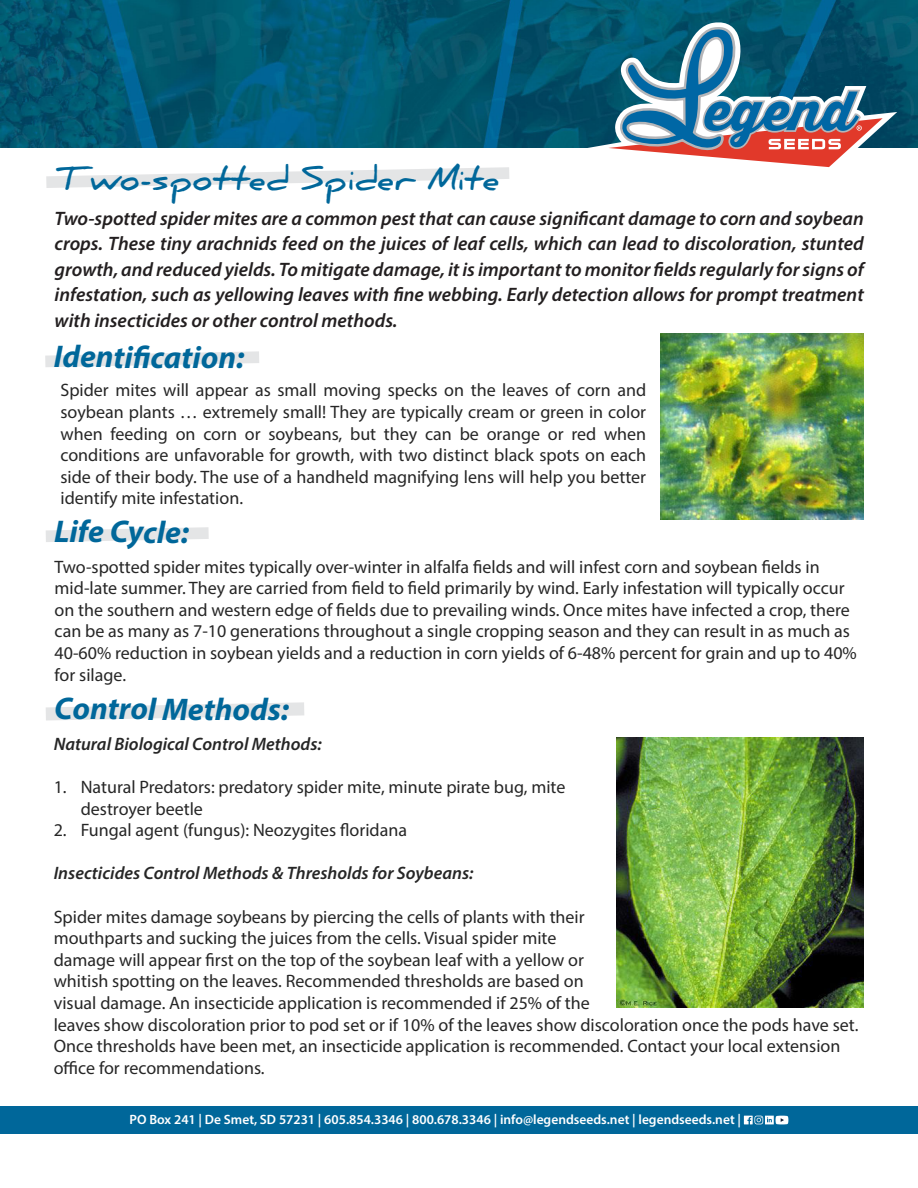
<style>
.page{position:relative;width:918px;height:1188px;background:#fff}
.page>*{position:absolute;margin:0;border:0;box-sizing:border-box;transform-origin:0 0}
.t1{font:italic 700 31.5px "Myriad Pro";color:#00679a}
.t2{font:700 31.5px "Daniel";color:#00679a}
.t3{font:italic 600 19.5px/25.5px "Myriad Pro";color:#231f20;text-align:justify}
.t4{font:18px/21.6px "Myriad Pro";color:#262626}
.t5{font:italic 600 18px "Myriad Pro";color:#262626}
.t6{font:600 13.5px "Myriad Pro";color:#fff}
</style>
<div class="page">
<svg style="left:45px;top:351px;width:214px;height:16px"></svg>
<svg style="left:46px;top:167px;width:463px;height:21px"></svg>
<div style="left:0;top:1107px;width:918px;height:27px;background:#00679a"></div>
<svg style="left:744px;top:1116px;width:44px;height:8px"></svg>
<img style="left:661px;top:334px;width:203px;height:186px">
<img style="left:0;top:0;width:918px;height:148px">
<svg style="left:585px;top:22px;width:312px;height:126px;background:#09566f"></svg>
<svg style="left:608px;top:25px;width:275px;height:143px"></svg>
<svg style="left:46px;top:527px;width:163px;height:15px"></svg>
<svg style="left:46px;top:702px;width:258px;height:19px"></svg>
<img style="left:616px;top:737px;width:248px;height:271px">
<p class="t2" style="left:55px;top:160px;width:447px">Two-spotted Spider Mite</p>
<p class="t3" style="left:55px;top:205px;width:811px">Two-spotted spider mites are a common pest that can cause significant damage to corn and soybean crops. These tiny arachnids feed on the juices of leaf cells, which can lead to discoloration, stunted growth, and reduced yields. To mitigate damage, it is important to monitor fields regularly for signs of infestation, such as yellowing leaves with fine webbing. Early detection allows for prompt treatment with insecticides or other control methods.</p>
<p class="t1" style="left:54px;top:337px;width:192px">Identification:</p>
<p class="t4" style="left:60px;top:379px;width:587px;text-align:justify">Spider mites will appear as small moving specks on the leaves of corn and soybean plants … extremely small! They are typically cream or green in color when feeding on corn or soybeans, but they can be orange or red when conditions are unfavorable for growth, with two distinct black spots on each side of their body. The use of a handheld magnifying lens will help you better identify mite infestation.</p>
<p class="t1" style="left:54px;top:511px;width:136px">Life Cycle:</p>
<p class="t4" style="left:55px;top:556px;width:804px">Two-spotted spider mites typically over-winter in alfalfa fields and will infest corn and soybean fields in mid-late summer. They are carried from field to field primarily by wind. Early infestation will typically occur on the southern and western edge of fields due to prevailing winds. Once mites have infected a crop, there can be as many as 7-10 generations throughout a single cropping season and they can result in as much as 40-60% reduction in soybean yields and a reduction in corn yields of 6-48% percent for grain and up to 40% for silage.</p>
<p class="t1" style="left:54px;top:689px;width:236px">Control Methods:</p>
<p class="t5" style="left:54px;top:732px;width:270px">Natural Biological Control Methods:</p>
<p class="t4" style="left:81px;top:776px;width:486px;text-indent:-27px">1. Natural Predators: predatory spider mite, minute pirate bug, mite destroyer beetle</p>
<p class="t4" style="left:54px;top:819px;width:355px">2. Fungal agent (fungus): Neozygites floridana</p>
<p class="t5" style="left:54px;top:862px;width:421px">Insecticides Control Methods &amp; Thresholds for Soybeans:</p>
<p class="t4" style="left:54px;top:905px;width:806px">Spider mites damage soybeans by piercing the cells of plants with their<br>mouthparts and sucking the juices from the cells. Visual spider mite<br>damage will appear first on the top of the soybean leaf with a yellow or<br>whitish spotting on the leaves. Recommended thresholds are based on<br>visual damage. An insecticide application is recommended if 25% of the<br>leaves show discoloration prior to pod set or if 10% of the leaves show discoloration once the pods have set.<br>Once thresholds have been met, an insecticide application is recommended. Contact your local extension office for recommendations.</p>
<p class="t6" style="left:130px;top:1111px;width:613px">PO Box 241 | De Smet, SD 57231 | 605.854.3346 | 800.678.3346 | info@legendseeds.net | legendseeds.net |</p>
</div>
